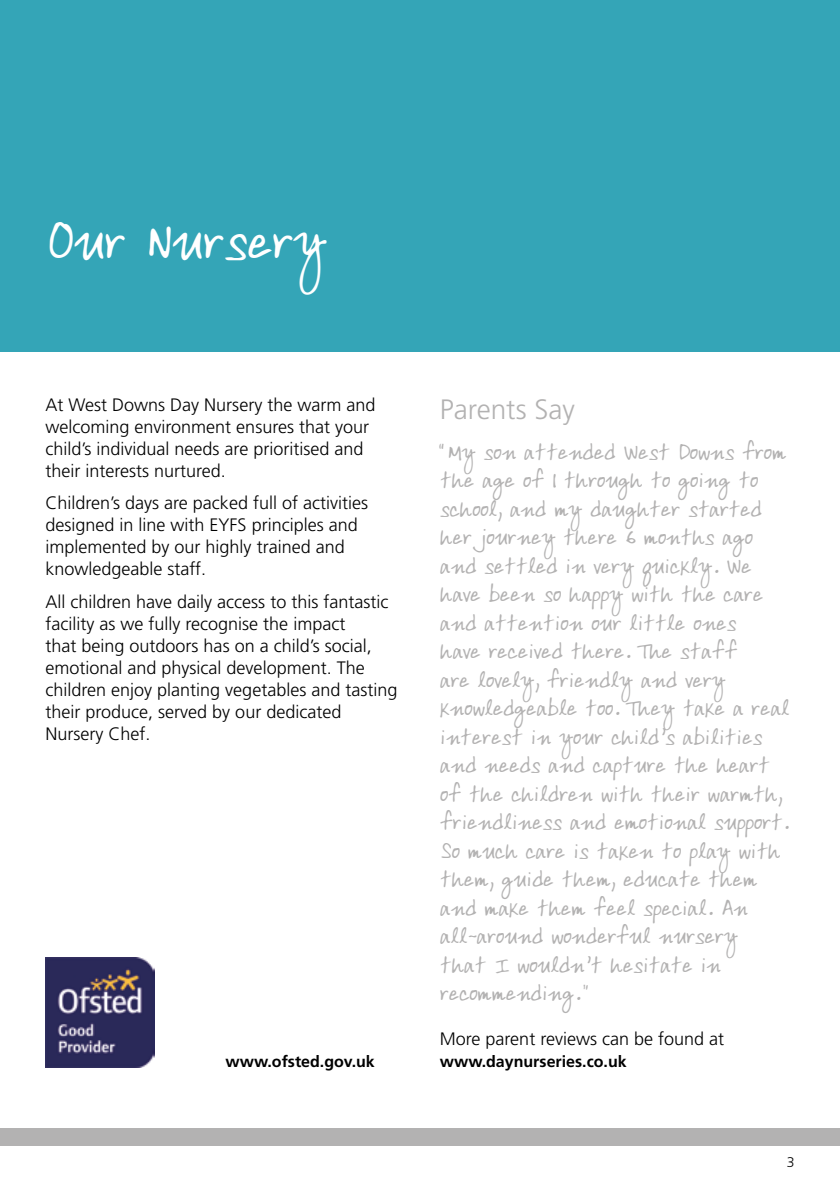
<style>
.page{position:relative;width:840px;height:1191px;background:#fff}
.page>*{position:absolute;margin:0;border:0;box-sizing:border-box;transform-origin:0 0}
.t1{font:48px "Lumpy";color:#fff}
.t2{font:300 28px "Frutiger";color:#b3b2b2}
.t3{font:20px/28.4px "Lumpy";color:#b3b2b2}
.t4{font:300 18px/22px "Frutiger";color:#000}
.t5{font:700 16px "Frutiger";color:#000}
.t6{font:300 14px "Frutiger";color:#000}
</style>
<div class="page">
<img style="left:45px;top:957px;width:110px;height:110px">
<div style="left:0;top:0;width:839px;height:351px;background:#34a5b7"></div>
<div style="left:0;top:1128px;width:839px;height:17px;background:#b3b2b2"></div>
<h1 class="t1" style="left:45px;top:213px;width:282px">Our Nursery</h1>
<p class="t4" style="left:45px;top:393px;width:331px">At West Downs Day Nursery the warm and welcoming environment ensures that your child’s individual needs are prioritised and their interests nurtured.</p>
<p class="t4" style="left:45px;top:492px;width:324px">Children’s days are packed full of activities designed in line with EYFS principles and implemented by our highly trained and knowledgeable staff.</p>
<p class="t4" style="left:45px;top:591px;width:353px">All children have daily access to this fantastic facility as we fully recognise the impact<br>that being outdoors has on a child’s social, emotional and physical development. The children enjoy planting vegetables and tasting their produce, served by our dedicated Nursery Chef.</p>
<h2 class="t2" style="left:439px;top:394px;width:136px">Parents Say</h2>
<p class="t3" style="left:439px;top:437px;width:351px">“My son attended West Downs from the age of 1 through to going to school, and my daughter started her journey there 6 months ago and settled in very quickly. We have been so happy with the care and attention our little ones<br>have received there. The staff<br>are lovely, friendly and very knowledgeable too. They take a real interest in your child’s abilities and needs and capture the heart of the children with their warmth, friendliness and emotional support.<br>So much care is taken to play with them, guide them, educate them and make them feel special. An all-around wonderful nursery<br>that I wouldn’t hesitate in recommending.”</p>
<p class="t4" style="left:439px;top:1028px;width:286px">More parent reviews can be found at</p>
<p class="t5" style="left:225px;top:1052px;width:151px">www.ofsted.gov.uk</p>
<p class="t5" style="left:439px;top:1052px;width:188px">www.daynurseries.co.uk</p>
<p class="t6" style="left:786px;top:1154px;width:9px">3</p>
</div>
